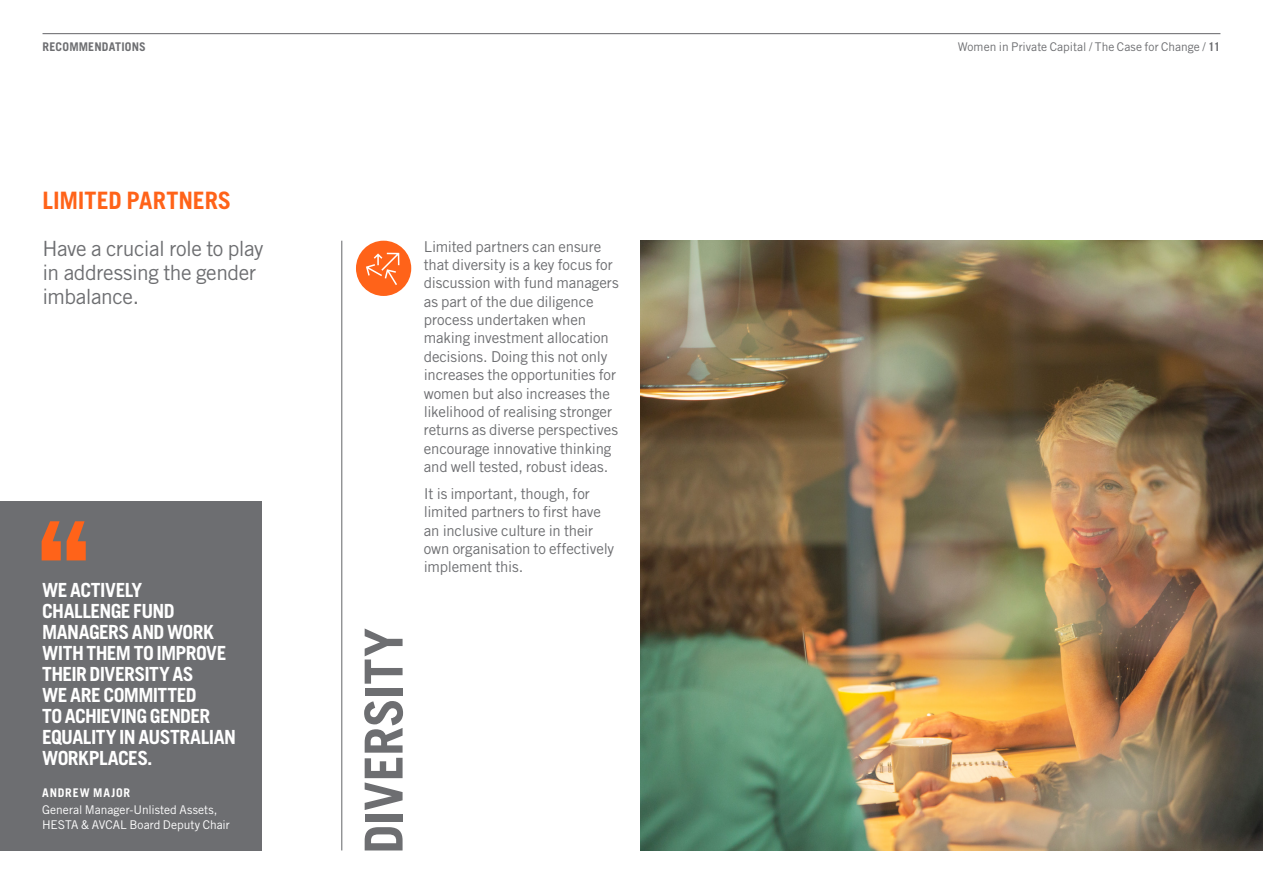
<style>
.page{position:relative;width:1263px;height:893px;background:#fff}
.page>*{position:absolute;margin:0;border:0;box-sizing:border-box;transform-origin:0 0}
.t1{font:700 135px "Trade Gothic LT Std";color:#ff6319}
.t2{font:700 52.5px "Trade Gothic LT Std";letter-spacing:-.005em;color:#6d6e71}
.t3{font:700 24px "Trade Gothic LT Std";color:#ff6319}
.t4{font:21px/24px "Trade Gothic LT Std";letter-spacing:-.02em;color:#6d6e71}
.t5{font:700 19.5px/21px "Trade Gothic LT Std";letter-spacing:-.03em;color:#fff}
.t6{font:15px/18.3px "Trade Gothic LT Std";letter-spacing:-.01em;color:#6d6e71}
.t7{font:12px/15px "Trade Gothic LT Std";color:#fff}
.t8{font:12px "Trade Gothic LT Std";color:#6d6e71}
.t9{font:700 12px "Trade Gothic LT Std";letter-spacing:.015em;color:#6d6e71}
.t10{font:700 12px "Trade Gothic LT Std";letter-spacing:.075em;color:#fff}
.s1{font-weight:700}
</style>
<div class="page">
<hr style="left:43px;top:33px;width:1177px;height:1px;background:#6d6e71">
<div style="left:356px;top:241px;width:55px;height:55px;background:#ff6319;border-radius:50%"></div>
<svg style="left:366px;top:252px;width:34px;height:33px"></svg>
<hr style="left:341px;top:241px;width:1px;height:609px;background:#6d6e71">
<div style="left:0;top:501px;width:262px;height:349px;background:#6d6e71"></div>
<img style="left:640px;top:241px;width:623px;height:609px">
<p class="t9" style="left:43px;top:40px;width:105px">RECOMMENDATIONS</p>
<p class="t8" style="left:958px;top:40px;width:264px">Women in Private Capital / The Case for Change / <span class="s1">11</span></p>
<h3 class="t3" style="left:43px;top:185px;width:190px">LIMITED PARTNERS</h3>
<h3 class="t4" style="left:43px;top:236px;width:222px">Have a crucial role to play in addressing the gender imbalance.</h3>
<h1 class="t1" style="left:36px;top:489px;width:56px">‘‘</h1>
<h3 class="t5" style="left:42px;top:579px;width:196px">WE ACTIVELY<br>CHALLENGE FUND<br>MANAGERS AND WORK<br>WITH THEM TO IMPROVE<br>THEIR DIVERSITY AS<br>WE ARE COMMITTED<br>TO ACHIEVING GENDER<br>EQUALITY IN AUSTRALIAN<br>WORKPLACES.</h3>
<p class="t10" style="left:42px;top:785px;width:90px">ANDREW MAJOR</p>
<p class="t7" style="left:42px;top:802px;width:189px">General Manager-Unlisted Assets,<br>HESTA &amp; AVCAL Board Deputy Chair</p>
<p class="t6" style="left:424px;top:237px;width:196px">Limited partners can ensure that diversity is a key focus for discussion with fund managers as part of the due diligence process undertaken when making investment allocation decisions. Doing this not only increases the opportunities for women but also increases the likelihood of realising stronger returns as diverse perspectives encourage innovative thinking and well tested, robust ideas.</p>
<p class="t6" style="left:424px;top:484px;width:192px">It is important, though, for limited partners to first have an inclusive culture in their own organisation to effectively implement this.</p>
<h2 class="t2" style="left:352px;top:854px;width:227px;rotate:-90deg">DIVERSITY</h2>
</div>
